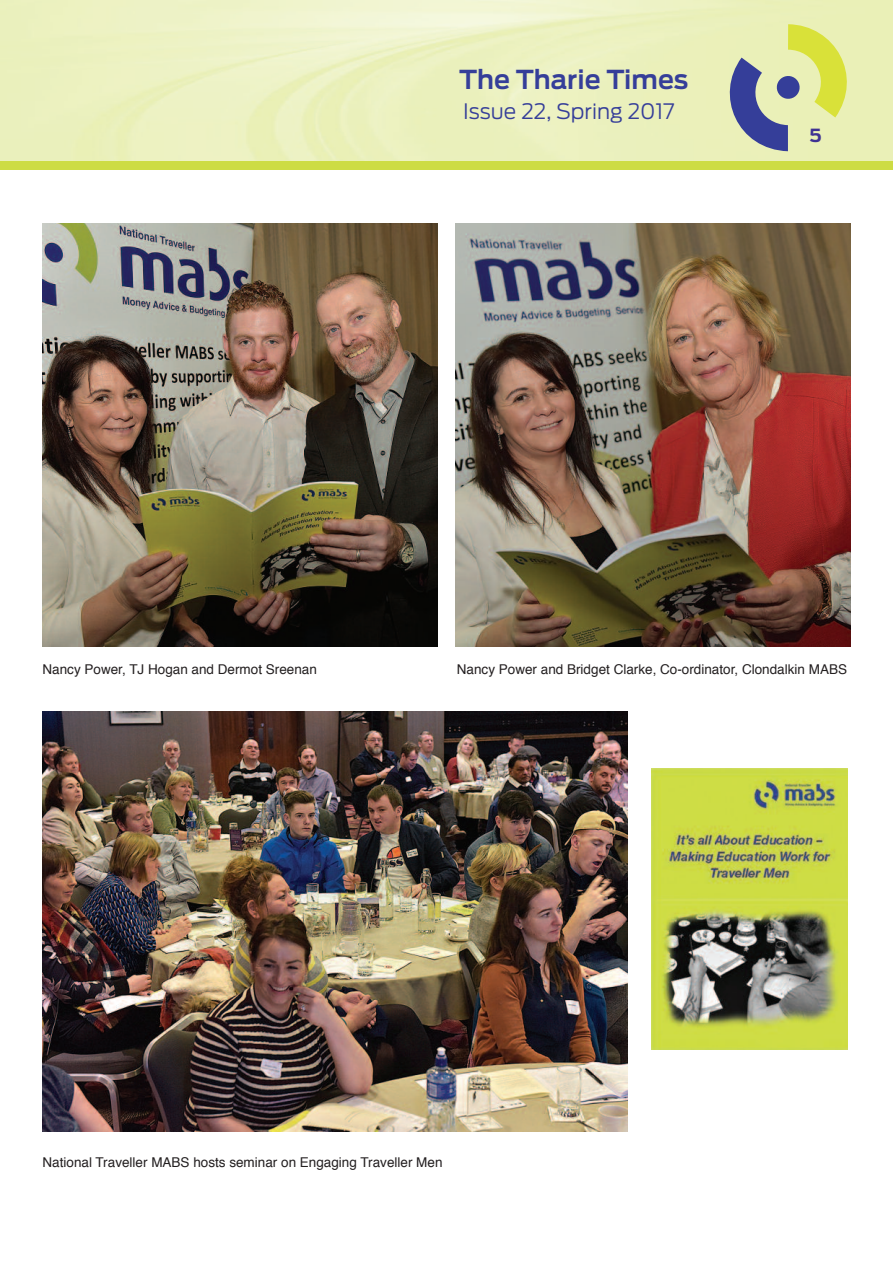
<style>
.page{position:relative;width:893px;height:1263px;background:#fff}
.page>*{position:absolute;margin:0;border:0;box-sizing:border-box;transform-origin:0 0}
.t1{font:600 25.95px "Ford Antenna";color:#353e99}
.t2{font:300 21.15px "Ford Antenna";color:#353e99}
.t3{font:700 18px "Ford Antenna";color:#3f3293}
.t4{font:13.5px "Helvetica";color:#231f20}
</style>
<div class="page">
<img style="left:0;top:0;width:893px;height:162px">
<svg style="left:714px;top:24px;width:133px;height:127px;background:#c7ce9e"></svg>
<div style="left:0;top:162px;width:893px;height:8px;background:#cddc44"></div>
<img style="left:43px;top:223px;width:395px;height:423px">
<img style="left:455px;top:223px;width:395px;height:423px">
<img style="left:43px;top:711px;width:584px;height:420px">
<img style="left:651px;top:768px;width:197px;height:281px">
<h1 class="t1" style="left:459px;top:69px;width:231px">The Tharie Times</h1>
<h2 class="t2" style="left:463px;top:104px;width:213px">Issue 22, Spring 2017</h2>
<h3 class="t3" style="left:809px;top:129px;width:14px">5</h3>
<p class="t4" style="left:43px;top:663px;width:276px">Nancy Power, TJ Hogan and Dermot Sreenan</p>
<p class="t4" style="left:457px;top:663px;width:392px">Nancy Power and Bridget Clarke, Co-ordinator, Clondalkin MABS</p>
<p class="t4" style="left:43px;top:1156px;width:401px">National Traveller MABS hosts seminar on Engaging Traveller Men</p>
</div>
